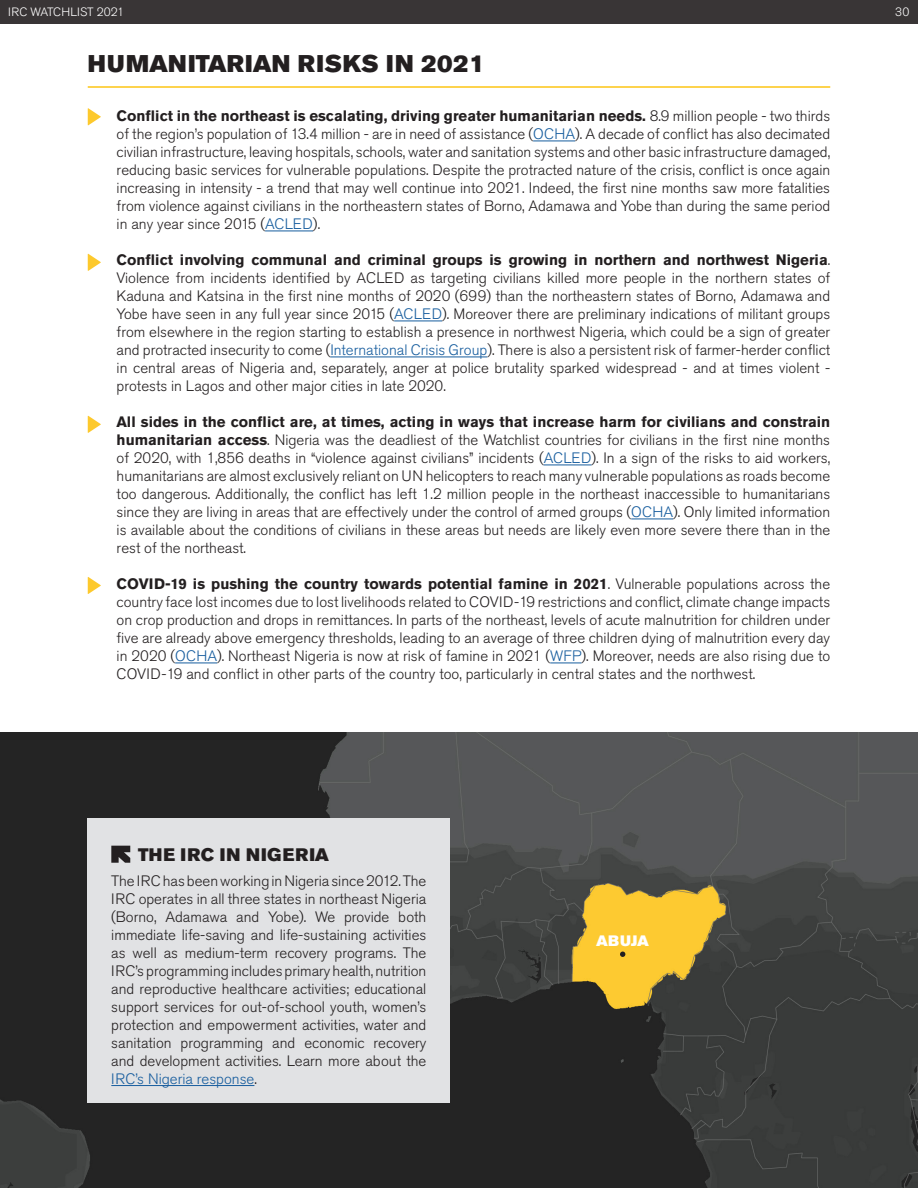
<style>
.page{position:relative;width:918px;height:1188px;background:#fff}
.page>*{position:absolute;margin:0;border:0;box-sizing:border-box;transform-origin:0 0}
.t1{font:24px "Akzidenz Grotesk Std Super";letter-spacing:.02em;color:#231f20}
.t2{font:18px "Akzidenz Grotesk Std Super";letter-spacing:.065em;color:#231f20}
.t3{font:300 15px/18px "Akzidenz Grotesk Std";color:#231f20;text-align:justify}
.t4{font:15px "Akzidenz Grotesk Std Super";letter-spacing:.01em;color:#fff}
.t5{font:300 12px "Akzidenz Grotesk Std";color:#fff}
.s1{font-weight:700}
.s2{color:#175d9e}
</style>
<div class="page">
<div style="left:0;top:0;width:918px;height:24px;background:#393536"></div>
<hr style="left:88px;top:86px;width:742px;height:2px;background:#fdc513">
<svg style="left:88px;top:108px;width:13px;height:17px"></svg>
<hr style="left:533px;top:141px;width:42px;height:1px;background:#175d9e">
<hr style="left:265px;top:231px;width:48px;height:1px;background:#175d9e">
<hr style="left:394px;top:321px;width:48px;height:1px;background:#175d9e">
<hr style="left:330px;top:357px;width:157px;height:1px;background:#175d9e">
<hr style="left:544px;top:465px;width:48px;height:1px;background:#175d9e">
<hr style="left:631px;top:519px;width:42px;height:1px;background:#175d9e">
<hr style="left:175px;top:663px;width:42px;height:1px;background:#175d9e">
<hr style="left:550px;top:663px;width:31px;height:1px;background:#175d9e">
<svg style="left:88px;top:254px;width:13px;height:17px"></svg>
<svg style="left:88px;top:416px;width:13px;height:17px"></svg>
<svg style="left:88px;top:577px;width:13px;height:17px"></svg>
<img style="left:0;top:732px;width:918px;height:456px">
<div style="left:88px;top:818px;width:362px;height:284px;background:#e1e2e4"></div>
<svg style="left:111px;top:846px;width:19px;height:17px"></svg>
<hr style="left:111px;top:1085px;width:143px;height:1px;background:#175d9e">
<svg style="left:620px;top:952px;width:5px;height:5px"></svg>
<p class="t5" style="left:8px;top:6px;width:118px">IRC WATCHLIST 2021</p>
<p class="t5" style="left:895px;top:6px;width:16px">30</p>
<p class="t1" style="left:88px;top:50px;width:398px">HUMANITARIAN RISKS IN 2021</p>
<p class="t3" style="left:117px;top:108px;width:715px"><span class="s1">Conflict in the northeast is escalating, driving greater humanitarian needs.</span> 8.9 million people - two thirds of the region’s population of 13.4 million - are in need of assistance (<span class="s2">OCHA</span>). A decade of conflict has also decimated civilian infrastructure, leaving hospitals, schools, water and sanitation systems and other basic infrastructure damaged, reducing basic services for vulnerable populations. Despite the protracted nature of the crisis, conflict is once again increasing in intensity - a trend that may well continue into 2021. Indeed, the first nine months saw more fatalities from violence against civilians in the northeastern states of Borno, Adamawa and Yobe than during the same period in any year since 2015 (<span class="s2">ACLED</span>).</p>
<p class="t3" style="left:117px;top:252px;width:715px"><span class="s1">Conflict involving communal and criminal groups is growing in northern and northwest Nigeria</span>.<br>Violence from incidents identified by ACLED as targeting civilians killed more people in the northern states of Kaduna and Katsina in the first nine months of 2020 (699) than the northeastern states of Borno, Adamawa and Yobe have seen in any full year since 2015 (<span class="s2">ACLED</span>). Moreover there are preliminary indications of militant groups from elsewhere in the region starting to establish a presence in northwest Nigeria, which could be a sign of greater and protracted insecurity to come (<span class="s2">International Crisis Group</span>). There is also a persistent risk of farmer-herder conflict in central areas of Nigeria and, separately, anger at police brutality sparked widespread - and at times violent - protests in Lagos and other major cities in late 2020.</p>
<p class="t3" style="left:117px;top:414px;width:715px"><span class="s1">All sides in the conflict are, at times, acting in ways that increase harm for civilians and constrain humanitarian access</span>. Nigeria was the deadliest of the Watchlist countries for civilians in the first nine months of 2020, with 1,856 deaths in “violence against civilians” incidents (<span class="s2">ACLED</span>). In a sign of the risks to aid workers, humanitarians are almost exclusively reliant on UN helicopters to reach many vulnerable populations as roads become too dangerous. Additionally, the conflict has left 1.2 million people in the northeast inaccessible to humanitarians since they are living in areas that are effectively under the control of armed groups (<span class="s2">OCHA</span>). Only limited information is available about the conditions of civilians in these areas but needs are likely even more severe there than in the rest of the northeast.</p>
<p class="t3" style="left:117px;top:576px;width:715px"><span class="s1">COVID-19 is pushing the country towards potential famine in 2021</span>. Vulnerable populations across the country face lost incomes due to lost livelihoods related to COVID-19 restrictions and conflict, climate change impacts on crop production and drops in remittances. In parts of the northeast, levels of acute malnutrition for children under five are already above emergency thresholds, leading to an average of three children dying of malnutrition every day in 2020 (<span class="s2">OCHA</span>). Northeast Nigeria is now at risk of famine in 2021 (<span class="s2">WFP</span>). Moreover, needs are also rising due to COVID-19 and conflict in other parts of the country too, particularly in central states and the northwest.</p>
<p class="t2" style="left:138px;top:844px;width:193px">THE IRC IN NIGERIA</p>
<p class="t3" style="left:111px;top:872px;width:317px">The IRC has been working in Nigeria since 2012. The IRC operates in all three states in northeast Nigeria (Borno, Adamawa and Yobe). We provide both immediate life-saving and life-sustaining activities as well as medium-term recovery programs. The IRC’s programming includes primary health, nutrition and reproductive healthcare activities; educational support services for out-of-school youth, women’s protection and empowerment activities, water and sanitation programming and economic recovery and development activities. Learn more about the <span class="s2">IRC’s Nigeria response</span>.</p>
<p class="t4" style="left:596px;top:932px;width:54px">ABUJA</p>
</div>
